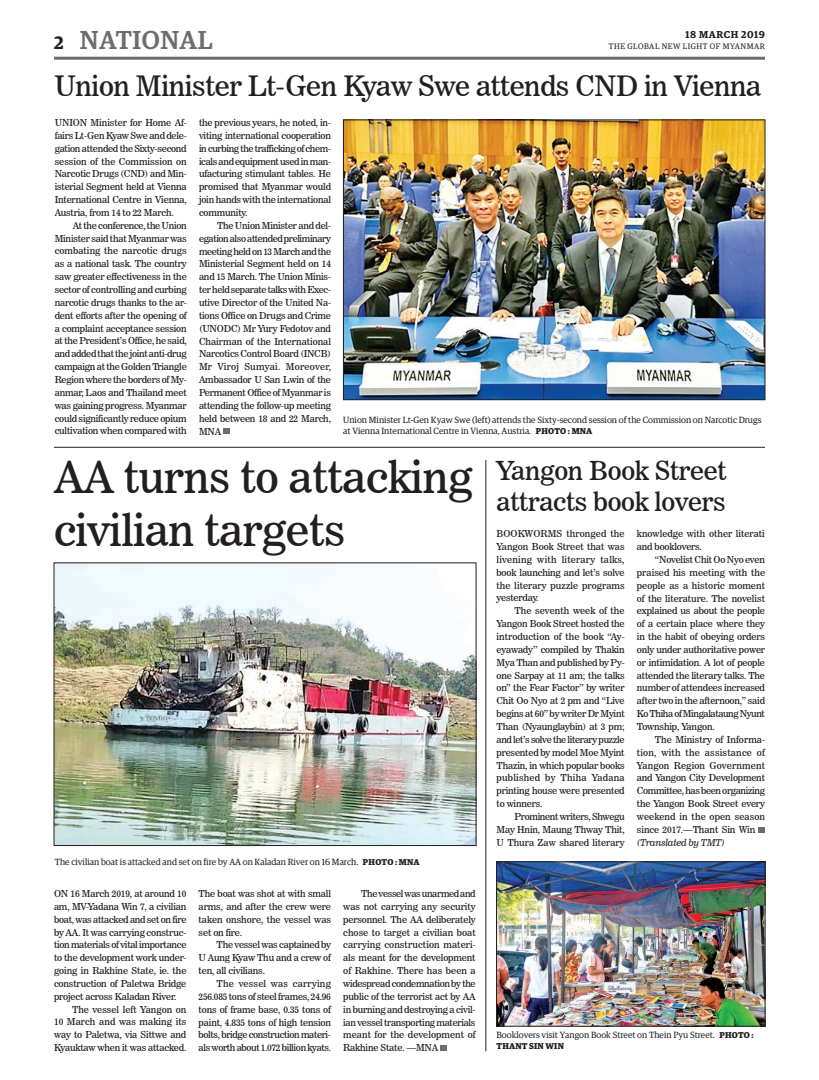
<style>
.page{position:relative;width:819px;height:1080px;background:#fff}
.page>*{position:absolute;margin:0;border:0;box-sizing:border-box;transform-origin:0 0}
.t1{font:44px/52.8px "News 706 BT Roman C";letter-spacing:-.01em;color:#231f20}
.t2{font:28px "News 706 BT Roman C";letter-spacing:-.015em;color:#231f20}
.t3{font:26px/31.2px "News 706 BT Roman C";letter-spacing:-.01em;color:#231f20}
.t4{font:500 26px "Guardian Egyp";letter-spacing:.02em;color:#6c6d70}
.t5{font:600 18px "Guardian Egyp";color:#231f20}
.t6{font:600 10px "Guardian Egyp";letter-spacing:.06em;color:#231f20}
.t7{font:9.5px/12.9px "News 706 BT Roman C";letter-spacing:-.02em;color:#231f20;text-align:justify}
.t8{font:9.5px/12.9px "News 706 BT Roman C";color:#231f20}
.t9{font:9.5px "News 706 BT Italic C";letter-spacing:-.02em;color:#231f20}
.t10{font:9px/10.8px "Guardian Egyp";color:#231f20}
.t11{font:700 8.5px "Guardian Egyp";letter-spacing:.02em;color:#231f20}
.t12{font:8px "Guardian Egyp";letter-spacing:.06em;color:#231f20}
.s1{font-weight:700;font-size:8.5px}
</style>
<div class="page">
<hr style="left:54px;top:57px;width:711px;height:3px;background:#6c6d70">
<img style="left:345px;top:122px;width:418px;height:276px">
<div style="left:343px;top:120px;width:422px;height:280px;border:1px solid #231f20"></div>
<div style="left:223px;top:428px;width:7px;height:6px;background:#6c6d70"></div>
<img style="left:56px;top:565px;width:418px;height:279px">
<div style="left:54px;top:563px;width:422px;height:283px;border:1px solid #231f20"></div>
<div style="left:440px;top:1045px;width:7px;height:6px;background:#6c6d70"></div>
<hr style="left:54px;top:447px;width:711px;height:1px;background:#231f20">
<img style="left:498px;top:864px;width:265px;height:160px">
<div style="left:496px;top:862px;width:269px;height:164px;border:1px solid #231f20"></div>
<svg style="left:759px;top:827px;width:6px;height:6px"></svg>
<hr style="left:486px;top:460px;width:1px;height:591px;background:#231f20">
<h3 class="t5" style="left:54px;top:29px;width:11px">2</h3>
<h3 class="t4" style="left:80px;top:21px;width:134px">NATIONAL</h3>
<p class="t6" style="left:686px;top:27px;width:81px">18 MARCH 2019</p>
<p class="t12" style="left:609px;top:41px;width:158px">THE GLOBAL NEW LIGHT OF MYANMAR</p>
<h2 class="t2" style="left:54px;top:69px;width:709px">Union Minister Lt-Gen Kyaw Swe attends CND in Vienna</h2>
<p class="t7" style="left:55px;top:116px;width:134px">UNION Minister for Home Af&shy;fairs Lt-Gen Kyaw Swe and dele&shy;gation attended the Sixty-second session of the Commission on Narcotic Drugs (CND) and Min&shy;isterial Segment held at Vienna International Centre in Vienna, Austria, from 14 to 22 March.</p>
<p class="t7" style="left:55px;top:219px;width:134px;text-indent:18px">At the conference, the Union Minister said that Myanmar was combating the narcotic drugs as a national task. The country saw greater effectiveness in the sector of controlling and curbing narcotic drugs thanks to the ar&shy;dent efforts after the opening of a complaint acceptance session at the President’s Office, he said, and added that the joint anti-drug campaign at the Golden Triangle Region where the borders of My&shy;anmar, Laos and Thailand meet was gaining progress. Myanmar could significantly reduce opium cultivation when compared with</p>
<p class="t7" style="left:199px;top:116px;width:134px">the previous years, he noted, in&shy;viting international cooperation in curbing the trafficking of chem&shy;icals and equipment used in man&shy;ufacturing stimulant tables. He promised that Myanmar would join hands with the international community.</p>
<p class="t7" style="left:199px;top:219px;width:134px;text-indent:18px">The Union Minister and del&shy;egation also attended preliminary meeting held on 13 March and the Ministerial Segment held on 14 and 15 March. The Union Minis&shy;ter held separate talks with Exec&shy;utive Director of the United Na&shy;tions Office on Drugs and Crime (UNODC) Mr Yury Fedotov and Chairman of the International Narcotics Control Board (INCB)<br>Mr Viroj Sumyai. Moreover, Ambassador U San Lwin of the Permanent Office of Myanmar is attending the follow-up meeting held between 18 and 22 March, MNA</p>
<p class="t10" style="left:343px;top:414px;width:420px">Union Minister Lt-Gen Kyaw Swe (left) attends the Sixty-second session of the Commission on Narcotic Drugs at Vienna International Centre in Vienna, Austria. <span class="s1">PHOTO : MNA</span></p>
<h1 class="t1" style="left:54px;top:451px;width:420px">AA turns to attacking civilian targets</h1>
<p class="t10" style="left:55px;top:856px;width:366px">The civilian boat is attacked and set on fire by AA on Kaladan River on 16 March. <span class="s1">PHOTO : MNA</span></p>
<p class="t7" style="left:54px;top:887px;width:134px">ON 16 March 2019, at around 10 am, MV-Yadana Win 7, a civilian boat, was attacked and set on fire by AA. It was carrying construc&shy;tion materials of vital importance to the development work under&shy;going in Rakhine State, ie. the construction of Paletwa Bridge project across Kaladan River.</p>
<p class="t7" style="left:54px;top:1003px;width:134px;text-indent:18px">The vessel left Yangon on 10 March and was making its way to Paletwa, via Sittwe and Kyauktaw when it was attacked.</p>
<p class="t7" style="left:199px;top:887px;width:134px">The boat was shot at with small arms, and after the crew were taken onshore, the vessel was set on fire.</p>
<p class="t7" style="left:199px;top:939px;width:134px;text-indent:18px">The vessel was captained by U Aung Kyaw Thu and a crew of ten, all civilians.</p>
<p class="t7" style="left:199px;top:977px;width:134px;text-indent:18px">The vessel was carrying 256.085 tons of steel frames, 24.96 tons of frame base, 0.35 tons of paint, 4.835 tons of high tension bolts, bridge construction materi&shy;als worth about 1.072 billion kyats.</p>
<p class="t7" style="left:343px;top:887px;width:134px;text-indent:18px">The vessel was unarmed and was not carrying any security personnel. The AA deliberately chose to target a civilian boat carrying construction materi&shy;als meant for the development of Rakhine. There has been a widespread condemnation by the public of the terrorist act by AA in burning and destroying a civil&shy;ian vessel transporting materials meant for the development of Rakhine State. —MNA</p>
<h3 class="t3" style="left:497px;top:455px;width:232px">Yangon Book Street attracts book lovers</h3>
<p class="t7" style="left:497px;top:527px;width:130px">BOOKWORMS thronged the Yangon Book Street that was livening with literary talks, book launching and let’s solve the literary puzzle programs yesterday.</p>
<p class="t7" style="left:497px;top:604px;width:130px;text-indent:18px">The seventh week of the Yangon Book Street hosted the introduction of the book “Ay&shy;eyawady” compiled by Thakin Mya Than and published by Py&shy;one Sarpay at 11 am; the talks on” the Fear Factor” by writer Chit Oo Nyo at 2 pm and “Live begins at 60” by writer Dr Myint Than (Nyaunglaybin) at 3 pm; and let’s solve the literary puzzle presented by model Moe Myint Thazin, in which popular books published by Thiha Yadana printing house were presented to winners.</p>
<p class="t7" style="left:497px;top:810px;width:130px;text-indent:18px">Prominent writers, Shwegu May Hnin, Maung Thway Thit, U Thura Zaw shared literary</p>
<p class="t8" style="left:637px;top:527px;width:130px">knowledge with other literati and booklovers.</p>
<p class="t7" style="left:637px;top:553px;width:130px;text-indent:18px">“Novelist Chit Oo Nyo even praised his meeting with the people as a historic moment of the literature. The novelist explained us about the people of a certain place where they in the habit of obeying orders only under authoritative power or intimidation. A lot of people attended the literary talks. The number of attendees increased after two in the afternoon,” said Ko Thiha of Mingalataung Nyunt Township, Yangon.</p>
<p class="t7" style="left:637px;top:733px;width:130px;text-indent:18px">The Ministry of Informa&shy;tion, with the assistance of Yangon Region Government and Yangon City Development Committee, has been organizing the Yangon Book Street every weekend in the open season since 2017.—Thant Sin Win</p>
<p class="t9" style="left:637px;top:837px;width:90px">(Translated by TMT)</p>
<p class="t10" style="left:497px;top:1029px;width:259px">Booklovers visit Yangon Book Street on Thein Pyu Street. <span class="s1">PHOTO :</span></p>
<p class="t11" style="left:497px;top:1039px;width:69px">THANT SIN WIN</p>
</div>
